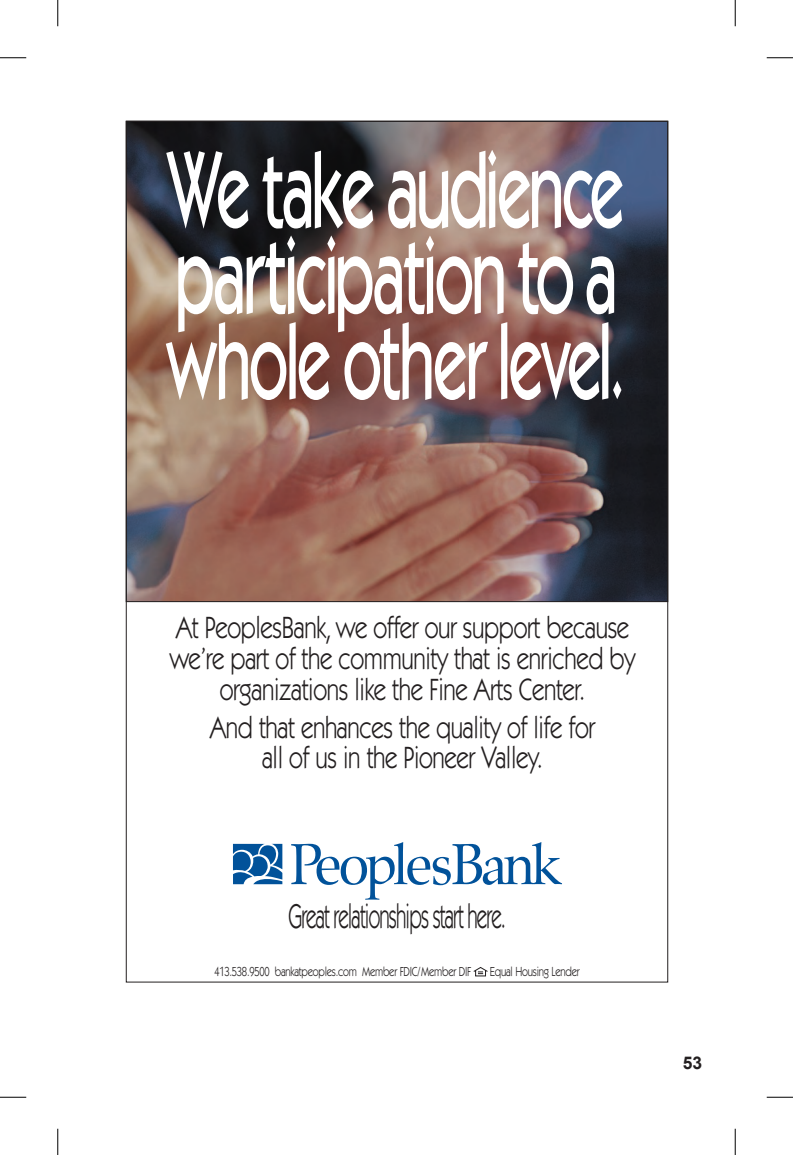
<style>
.page{position:relative;width:793px;height:1155px;background:#fff}
.page>*{position:absolute;margin:0;border:0;box-sizing:border-box;transform-origin:0 0}
.t1{font:500 107.8px/85.8px "Itc Kabel";letter-spacing:-.045em;color:#fff;text-align:justify;scale:.6 1}
.t2{font:34.48px "Itc Kabel";letter-spacing:-.04em;color:#231f20;scale:.6 1}
.t3{font:30.8px/30.8px "Itc Kabel";letter-spacing:-.015em;color:#231f20;text-align:center;scale:.8 1}
.t4{font:700 17.5px "Arial";color:#231f20}
.t5{font:13.12px "Itc Kabel";letter-spacing:-.02em;color:#231f20;scale:.8 1}
</style>
<div class="page">
<img style="left:128px;top:123px;width:538px;height:477px">
<svg style="left:473px;top:967px;width:15px;height:9px"></svg>
<svg style="left:233px;top:842px;width:329px;height:58px"></svg>
<svg style="left:0;top:57px;width:26px;height:1px"></svg>
<svg style="left:767px;top:57px;width:26px;height:1px"></svg>
<svg style="left:0;top:1097px;width:26px;height:1px"></svg>
<svg style="left:767px;top:1097px;width:26px;height:1px"></svg>
<svg style="left:57px;top:0;width:1px;height:26px"></svg>
<svg style="left:57px;top:1129px;width:1px;height:26px"></svg>
<svg style="left:735px;top:0;width:1px;height:26px"></svg>
<svg style="left:735px;top:1129px;width:1px;height:26px"></svg>
<h1 class="t1" style="left:166px;top:147px;width:768px">We take audience participation to a whole other level.</h1>
<p class="t3" style="left:170px;top:612px;width:583px">At PeoplesBank, we offer our support because we’re part of the community that is enriched by organizations like the Fine Arts Center.</p>
<p class="t3" style="left:210px;top:712px;width:483px">And that enhances the quality of life for all of us in the Pioneer Valley.</p>
<p class="t2" style="left:288px;top:896px;width:364px">Great relationships start here.</p>
<p class="t5" style="left:214px;top:964px;width:323px">413.538.9500 bankatpeoples.com Member FDIC/Member DIF</p>
<p class="t5" style="left:490px;top:964px;width:114px">Equal Housing Lender</p>
<p class="t4" style="left:682px;top:1052px;width:21px">53</p>
</div>
